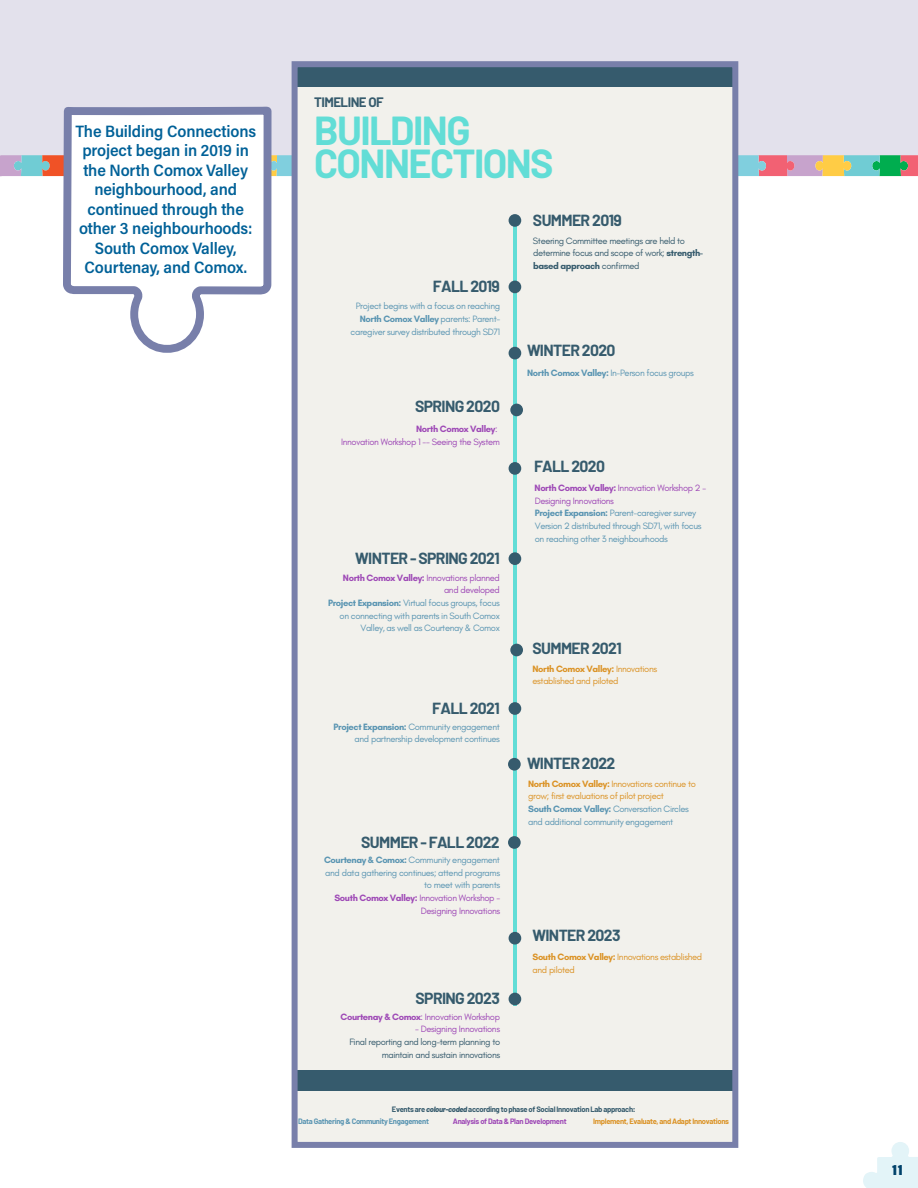
<style>
.page{position:relative;width:918px;height:1188px;background:#fff}
.page>*{position:absolute;margin:0;border:0;box-sizing:border-box;transform-origin:0 0}
.t1{font:700 39.6px/32.5px "Barlow";letter-spacing:-.04em;color:#62ddd6}
.t2{font:600 16.5px/19.5px "Acumin Pro Semi Cond";letter-spacing:-.01em;color:#006198;text-align:center}
.t3{font:700 15.75px "Barlow";letter-spacing:-.04em;color:#365b6d}
.t4{font:900 15px "Acumin Pro Semi Cond";color:#00426b}
.t5{font:700 13.35px "Barlow";letter-spacing:-.04em;color:#365b6d}
.t6{font:9.3px/12.6px "Glacial Indifference";letter-spacing:-.04em;color:#5a95b2;text-align:right}
.t7{font:9.3px/12.6px "Glacial Indifference";letter-spacing:-.04em;color:#db9224}
.t8{font:9.3px/12.6px "Glacial Indifference";letter-spacing:-.04em;color:#365b6d}
.t9{font:9.3px/12.6px "Glacial Indifference";letter-spacing:-.04em;color:#9e49b6;text-align:right}
.t10{font:700 7.65px/11.9px "Barlow";letter-spacing:-.04em;color:#365b6d}
.t11{font:700 7.65px "Barlow";letter-spacing:-.04em;color:#db9224}
.t12{font:700 7.65px "Barlow";letter-spacing:-.04em;color:#9e49b6}
.s1{font-weight:700}
.s2{font-weight:700;color:#9e49b6}
.s3{color:#9e49b6}
.s4{font-weight:700;color:#5a95b2}
.s5{color:#5a95b2}
.s6{font-weight:800;font-style:italic}
</style>
<div class="page">
<div style="left:0;top:0;width:15px;height:155px;background:#e3e1ec"></div>
<div style="left:2px;top:0;width:916px;height:155px;background:#e3e1ec"></div>
<svg style="left:0;top:155px;width:918px;height:21px;background:#a5a99e"></svg>
<div style="left:295px;top:64px;width:440px;height:1081px;background:#f2f1ec"></div>
<hr style="left:513px;top:218px;width:4px;height:787px;background:#62ddd6">
<div style="left:509px;top:214px;width:12px;height:13px;background:#365b6d;border-radius:50%"></div>
<div style="left:509px;top:281px;width:12px;height:12px;background:#365b6d;border-radius:50%"></div>
<div style="left:509px;top:347px;width:12px;height:12px;background:#365b6d;border-radius:50%"></div>
<div style="left:510px;top:404px;width:13px;height:12px;background:#365b6d;border-radius:50%"></div>
<div style="left:509px;top:462px;width:12px;height:13px;background:#365b6d;border-radius:50%"></div>
<div style="left:509px;top:552px;width:12px;height:13px;background:#365b6d;border-radius:50%"></div>
<div style="left:510px;top:644px;width:13px;height:12px;background:#365b6d;border-radius:50%"></div>
<div style="left:509px;top:702px;width:12px;height:13px;background:#365b6d;border-radius:50%"></div>
<div style="left:508px;top:758px;width:13px;height:13px;background:#365b6d;border-radius:50%"></div>
<div style="left:508px;top:836px;width:13px;height:13px;background:#365b6d;border-radius:50%"></div>
<div style="left:509px;top:932px;width:12px;height:13px;background:#365b6d;border-radius:50%"></div>
<div style="left:509px;top:993px;width:12px;height:12px;background:#365b6d;border-radius:50%"></div>
<div style="left:295px;top:64px;width:440px;height:23px;background:#365b6d"></div>
<div style="left:295px;top:1070px;width:440px;height:20px;background:#365b6d"></div>
<div style="left:292px;top:61px;width:446px;height:1087px;border:6px solid #787faa"></div>
<svg style="left:863px;top:1142px;width:54px;height:46px"></svg>
<svg style="left:59px;top:106px;width:216px;height:247px"></svg>
<h2 class="t2" style="left:75px;top:121px;width:182px">The Building Connections project began in 2019 in the North Comox Valley neighbourhood, and continued through the other 3 neighbourhoods:<br>South Comox Valley,<br>Courtenay, and Comox.</h2>
<h3 class="t5" style="left:314px;top:94px;width:71px">TIMELINE OF</h3>
<h1 class="t1" style="left:314px;top:114px;width:241px">BUILDING<br>CONNECTIONS</h1>
<h3 class="t3" style="left:533px;top:211px;width:90px">SUMMER 2019</h3>
<h3 class="t3" style="left:433px;top:277px;width:68px">FALL 2019</h3>
<p class="t6" style="left:351px;top:300px;width:151px">Project begins with a focus on reaching<br><span class="s1">North Comox Valley</span> parents: Parent&shy;caregiver survey distributed through SD71</p>
<h3 class="t3" style="left:415px;top:397px;width:86px">SPRING 2020</h3>
<p class="t9" style="left:341px;top:423px;width:160px"><span class="s1">North Comox Valley</span>:<br>Innovation Workshop 1 -- Seeing the System</p>
<h3 class="t3" style="left:355px;top:548px;width:146px">WINTER - SPRING 2021</h3>
<p class="t6" style="left:328px;top:571px;width:173px"><span class="s2">North Comox Valley:</span> <span class="s3">Innovations planned and developed<br></span><span class="s1">Project Expansion:</span> Virtual focus groups, focus on connecting with parents in South Comox Valley, as well as Courtenay &amp; Comox</p>
<h3 class="t3" style="left:432px;top:699px;width:69px">FALL 2021</h3>
<p class="t6" style="left:334px;top:721px;width:168px"><span class="s1">Project Expansion:</span> Community engagement and partnership development continues</p>
<h3 class="t3" style="left:361px;top:833px;width:140px">SUMMER - FALL 2022</h3>
<p class="t6" style="left:324px;top:854px;width:178px"><span class="s1">Courtenay &amp; Comox:</span> Community engagement and data gathering continues; attend programs to meet with parents<br><span class="s2">South Comox Valley:</span> <span class="s3">Innovation Workshop - Designing Innovations</span></p>
<h3 class="t3" style="left:416px;top:989px;width:86px">SPRING 2023</h3>
<p class="t9" style="left:340px;top:1010px;width:161px"><span class="s1">Courtenay &amp; Comox</span>: Innovation Workshop</p>
<p class="t9" style="left:415px;top:1023px;width:86px">- Designing Innovations</p>
<p class="t8" style="left:349px;top:1036px;width:152px;text-align:right">Final reporting and long-term planning to maintain and sustain innovations</p>
<p class="t8" style="left:533px;top:234px;width:172px">Steering Committee meetings are held to determine focus and scope of work; <span class="s1">strength&shy;based approach</span> confirmed</p>
<h3 class="t3" style="left:527px;top:341px;width:90px">WINTER 2020</h3>
<p class="t6" style="left:527px;top:367px;width:168px"><span class="s1">North Comox Valley:</span> In-Person focus groups</p>
<h3 class="t3" style="left:534px;top:456px;width:73px">FALL 2020</h3>
<p class="t6" style="left:535px;top:482px;width:173px;text-align:left"><span class="s2">North Comox Valley:</span> <span class="s3">Innovation Workshop 2 – Designing Innovations<br></span><span class="s1">Project Expansion:</span> Parent-caregiver survey Version 2 distributed through SD71, with focus on reaching other 3 neighbourhoods</p>
<h3 class="t3" style="left:532px;top:638px;width:91px">SUMMER 2021</h3>
<p class="t7" style="left:532px;top:663px;width:126px"><span class="s1">North Comox Valley:</span> Innovations established and piloted</p>
<h3 class="t3" style="left:527px;top:753px;width:90px">WINTER 2022</h3>
<p class="t7" style="left:528px;top:778px;width:169px"><span class="s1">North Comox Valley:</span> Innovations continue to grow; first evaluations of pilot project<br><span class="s4">South Comox Valley:</span> <span class="s5">Conversation Circles and additional community engagement</span></p>
<h3 class="t3" style="left:532px;top:925px;width:90px">WINTER 2023</h3>
<p class="t7" style="left:532px;top:951px;width:171px"><span class="s1">South Comox Valley:</span> Innovations established and piloted</p>
<p class="t10" style="left:298px;top:1103px;width:339px;text-indent:94px">Events are <span class="s6">colour-coded</span>according to phase of Social Innovation Lab approach:<br><span class="s5">Data Gathering &amp; Community Engagement</span></p>
<p class="t12" style="left:453px;top:1116px;width:115px">Analysis of Data &amp; Plan Development</p>
<p class="t11" style="left:593px;top:1116px;width:137px">Implement, Evaluate, and Adapt Innovations</p>
<h3 class="t4" style="left:892px;top:1159px;width:12px">11</h3>
</div>
